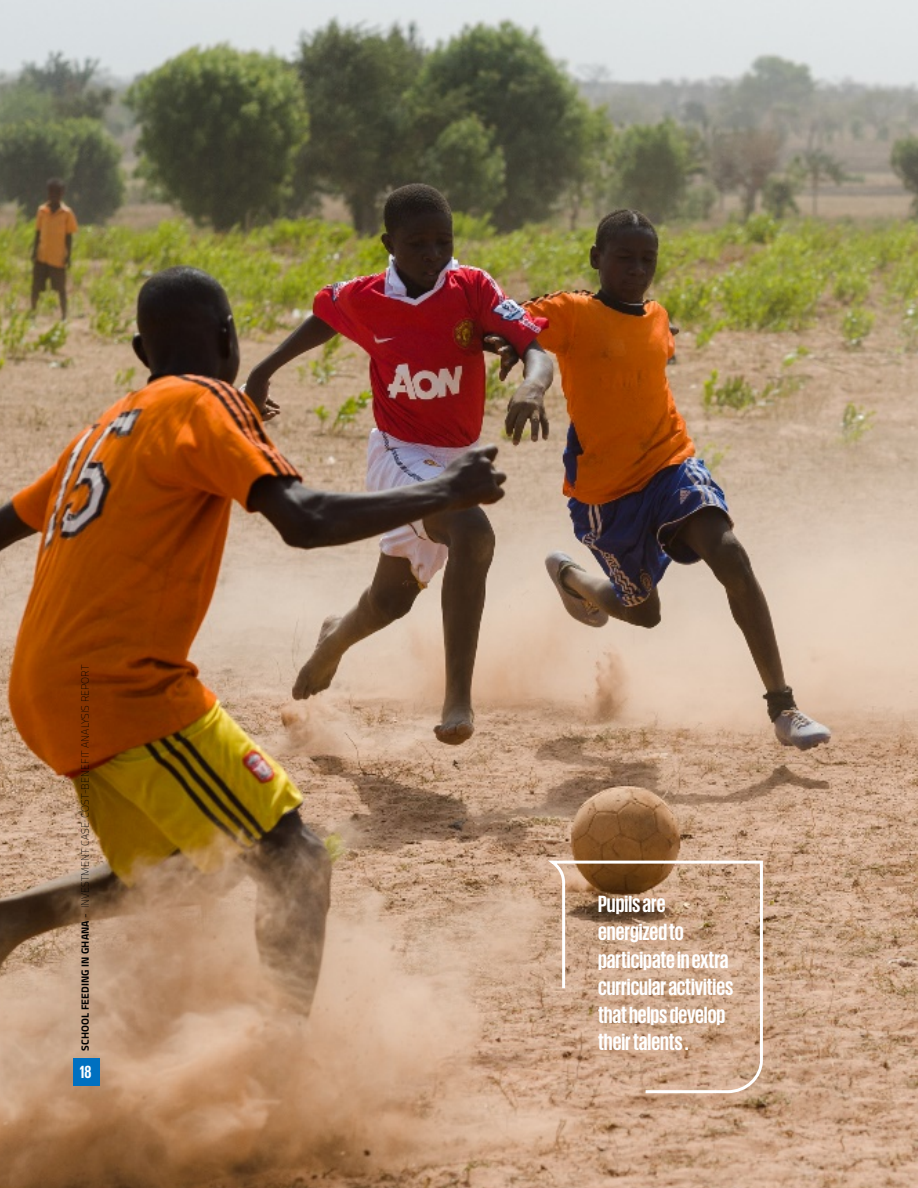
<style>
.page{position:relative;width:918px;height:1188px;background:#fff}
.page>*{position:absolute;margin:0;border:0;box-sizing:border-box;transform-origin:0 0}
.t1{font:700 24px/27.6px "Giorgio Sans";color:#fff}
.t2{font:700 18px "Giorgio Sans";color:#fff}
.t3{font:100 10.5px "Titillium";letter-spacing:.01em;color:#000}
.s1{font-weight:700}
.s2{font-weight:300}
</style>
<div class="page">
<img style="left:0;top:0;width:918px;height:1188px">
<svg style="left:543px;top:859px;width:221px;height:236px;background:#c19c7f"></svg>
<div style="left:73px;top:1058px;width:27px;height:27px;background:#0070c0"></div>
<p class="t3" style="left:78px;top:1051px;width:387px;rotate:-90deg"><span class="s1">SCHOOL FEEDING IN GHANA</span> <span class="s2">-</span> INVESTMENT CASE: COST-BENEFIT ANALYSIS REPORT</p>
<p class="t2" style="left:80px;top:1063px;width:13px">18</p>
<p class="t1" style="left:598px;top:890px;width:137px">Pupils are energized to participate in extra curricular activities that helps develop</p>
<p class="t1" style="left:598px;top:1028px;width:92px">their talents .</p>
</div>
